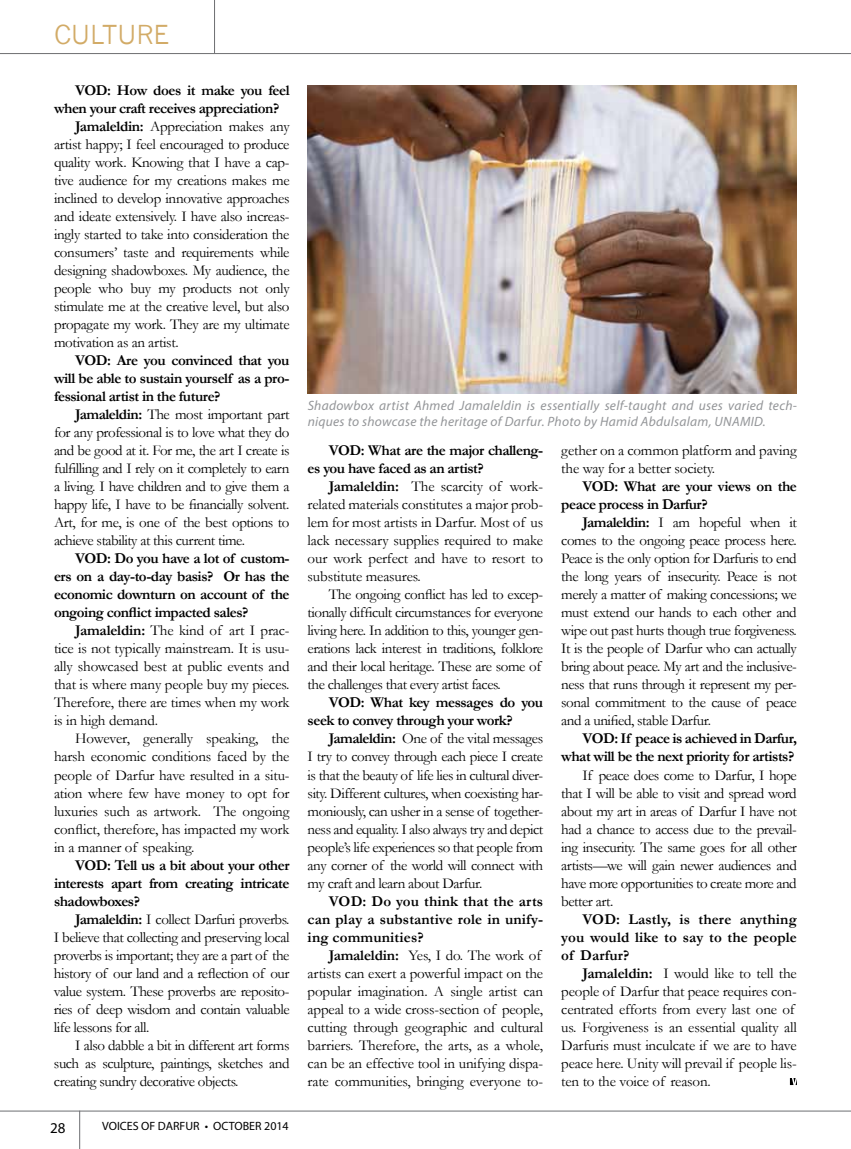
<style>
.page{position:relative;width:851px;height:1149px;background:#fff}
.page>*{position:absolute;margin:0;border:0;box-sizing:border-box;transform-origin:0 0}
.t1{font:25.5px "News Gothic";color:#d2ab67}
.t2{font:15px/18px "Garamond";letter-spacing:-.02em;color:#000;text-align:justify}
.t3{font:700 15px/18px "Garamond";letter-spacing:-.03em;color:#000;text-align:justify}
.t4{font:15px "Myriad Pro";color:#000}
.t5{font:italic 13.5px/16.2px "Myriad Pro";letter-spacing:.02em;color:#939598}
.t6{font:12px "Myriad Pro";color:#000}
.s1{font-weight:700}
</style>
<div class="page">
<hr style="left:79px;top:1110px;width:1px;height:38px;background:#6d6e71">
<hr style="left:214px;top:0;width:1px;height:53px;background:#6d6e71">
<hr style="left:0;top:53px;width:850px;height:1px;background:#6d6e71">
<hr style="left:0;top:1110px;width:850px;height:1px;background:#6d6e71">
<img style="left:307px;top:85px;width:489px;height:308px">
<svg style="left:789px;top:1078px;width:7px;height:6px"></svg>
<h1 class="t1" style="left:54px;top:20px;width:117px">CULTURE</h1>
<p class="t3" style="left:75px;top:81px;width:216px">VOD: How does it make you feel</p>
<p class="t3" style="left:54px;top:99px;width:227px">when your craft receives appreciation?</p>
<p class="t2" style="left:75px;top:117px;width:216px"><span class="s1">Jamaleldin:</span> Appreciation makes any</p>
<p class="t2" style="left:54px;top:135px;width:237px">artist happy; I feel encouraged to produce</p>
<p class="t2" style="left:54px;top:153px;width:237px">quality work. Knowing that I have a cap-</p>
<p class="t2" style="left:54px;top:171px;width:237px">tive audience for my creations makes me</p>
<p class="t2" style="left:54px;top:189px;width:237px">inclined to develop innovative approaches</p>
<p class="t2" style="left:54px;top:207px;width:237px">and ideate extensively. I have also increas-</p>
<p class="t2" style="left:54px;top:225px;width:237px">ingly started to take into consideration the</p>
<p class="t2" style="left:54px;top:243px;width:237px">consumers’ taste and requirements while</p>
<p class="t2" style="left:54px;top:261px;width:237px">designing shadowboxes. My audience, the</p>
<p class="t2" style="left:54px;top:279px;width:237px">people who buy my products not only</p>
<p class="t2" style="left:54px;top:297px;width:237px">stimulate me at the creative level, but also</p>
<p class="t2" style="left:54px;top:315px;width:237px">propagate my work. They are my ultimate</p>
<p class="t2" style="left:54px;top:333px;width:126px">motivation as an artist.</p>
<p class="t3" style="left:54px;top:351px;width:237px;text-indent:21px">VOD: Are you convinced that you will be able to sustain yourself as a pro&shy;fessional artist in the future?</p>
<p class="t2" style="left:54px;top:405px;width:237px;text-indent:21px"><span class="s1">Jamaleldin:</span> The most important part for any professional is to love what they do and be good at it. For me, the art I create is fulfilling and I rely on it completely to earn a living. I have children and to give them a happy life, I have to be financially solvent.<br>Art, for me, is one of the best options to achieve stability at this current time.</p>
<p class="t3" style="left:54px;top:549px;width:237px;text-indent:21px">VOD: Do you have a lot of custom&shy;ers on a day-to-day basis? Or has the economic downturn on account of the ongoing conflict impacted sales?</p>
<p class="t2" style="left:54px;top:621px;width:237px;text-indent:21px"><span class="s1">Jamaleldin:</span> The kind of art I prac&shy;tice is not typically mainstream. It is usu&shy;ally showcased best at public events and that is where many people buy my pieces.<br>Therefore, there are times when my work is in high demand.</p>
<p class="t2" style="left:54px;top:729px;width:237px;text-indent:21px">However, generally speaking, the harsh economic conditions faced by the people of Darfur have resulted in a situ&shy;ation where few have money to opt for luxuries such as artwork. The ongoing conflict, therefore, has impacted my work in a manner of speaking.</p>
<p class="t3" style="left:54px;top:855px;width:237px;text-indent:21px">VOD: Tell us a bit about your other interests apart from creating intricate shadowboxes?</p>
<p class="t2" style="left:54px;top:909px;width:237px;text-indent:21px"><span class="s1">Jamaleldin:</span> I collect Darfuri proverbs.<br>I believe that collecting and preserving local proverbs is important; they are a part of the history of our land and a reflection of our value system. These proverbs are reposito&shy;ries of deep wisdom and contain valuable life lessons for all.</p>
<p class="t2" style="left:54px;top:1035px;width:237px;text-indent:21px">I also dabble a bit in different art forms such as sculpture, paintings, sketches and creating sundry decorative objects.</p>
<p class="t4" style="left:50px;top:1117px;width:17px">28</p>
<p class="t6" style="left:102px;top:1118px;width:188px">VOICES OF DARFUR • OCTOBER 2014</p>
<p class="t5" style="left:307px;top:397px;width:490px">Shadowbox artist Ahmed Jamaleldin is essentially self-taught and uses varied tech&shy;niques to showcase the heritage of Darfur. Photo by Hamid Abdulsalam, UNAMID.</p>
<p class="t3" style="left:307px;top:441px;width:237px;text-indent:21px">VOD: What are the major challeng&shy;es you have faced as an artist?</p>
<p class="t2" style="left:307px;top:477px;width:237px;text-indent:21px"><span class="s1">Jamaleldin:</span> The scarcity of work&shy;related materials constitutes a major prob&shy;lem for most artists in Darfur. Most of us lack necessary supplies required to make our work perfect and have to resort to substitute measures.</p>
<p class="t2" style="left:307px;top:585px;width:237px;text-align:left;text-indent:21px">The ongoing conflict has led to excep&shy;tionally difficult circumstances for everyone living here. In addition to this, younger gen&shy;erations lack interest in traditions, folklore and their local heritage. These are some of the challenges that every artist faces.</p>
<p class="t3" style="left:307px;top:693px;width:237px;text-indent:21px">VOD: What key messages do you seek to convey through your work?</p>
<p class="t2" style="left:307px;top:729px;width:237px;text-indent:21px"><span class="s1">Jamaleldin:</span> One of the vital messages I try to convey through each piece I create is that the beauty of life lies in cultural diver&shy;sity. Different cultures, when coexisting har&shy;moniously, can usher in a sense of together&shy;ness and equality. I also always try and depict people’s life experiences so that people from any corner of the world will connect with my craft and learn about Darfur.</p>
<p class="t3" style="left:307px;top:891px;width:237px;text-indent:21px">VOD: Do you think that the arts can play a substantive role in unify&shy;ing communities?</p>
<p class="t2" style="left:307px;top:945px;width:237px;text-align:left;text-indent:21px"><span class="s1">Jamaleldin:</span> Yes, I do. The work of artists can exert a powerful impact on the popular imagination. A single artist can appeal to a wide cross-section of people, cutting through geographic and cultural barriers. Therefore, the arts, as a whole, can be an effective tool in unifying dispa&shy;rate communities, bringing everyone to-</p>
<p class="t2" style="left:561px;top:441px;width:237px">gether on a common platform and paving the way for a better society.</p>
<p class="t3" style="left:561px;top:477px;width:237px;text-indent:21px">VOD: What are your views on the peace process in Darfur?</p>
<p class="t2" style="left:561px;top:513px;width:237px;text-indent:21px"><span class="s1">Jamaleldin:</span> I am hopeful when it comes to the ongoing peace process here.<br>Peace is the only option for Darfuris to end the long years of insecurity. Peace is not merely a matter of making concessions; we must extend our hands to each other and wipe out past hurts though true forgiveness.<br>It is the people of Darfur who can actually bring about peace. My art and the inclusive&shy;ness that runs through it represent my per&shy;sonal commitment to the cause of peace and a unified, stable Darfur.</p>
<p class="t3" style="left:561px;top:729px;width:237px;text-align:right">VOD: If peace is achieved in Darfur, what will be the next priority for artists?</p>
<p class="t2" style="left:561px;top:765px;width:237px;text-indent:21px">If peace does come to Darfur, I hope that I will be able to visit and spread word about my art in areas of Darfur I have not had a chance to access due to the prevail&shy;ing insecurity. The same goes for all other artists—we will gain newer audiences and have more opportunities to create more and better art.</p>
<p class="t3" style="left:561px;top:909px;width:237px;text-indent:21px">VOD: Lastly, is there anything you would like to say to the people of Darfur?</p>
<p class="t2" style="left:561px;top:963px;width:237px;text-align:left;text-indent:21px"><span class="s1">Jamaleldin:</span> I would like to tell the people of Darfur that peace requires con&shy;centrated efforts from every last one of us. Forgiveness is an essential quality all Darfuris must inculcate if we are to have peace here. Unity will prevail if people lis&shy;ten to the voice of reason.</p>
</div>
